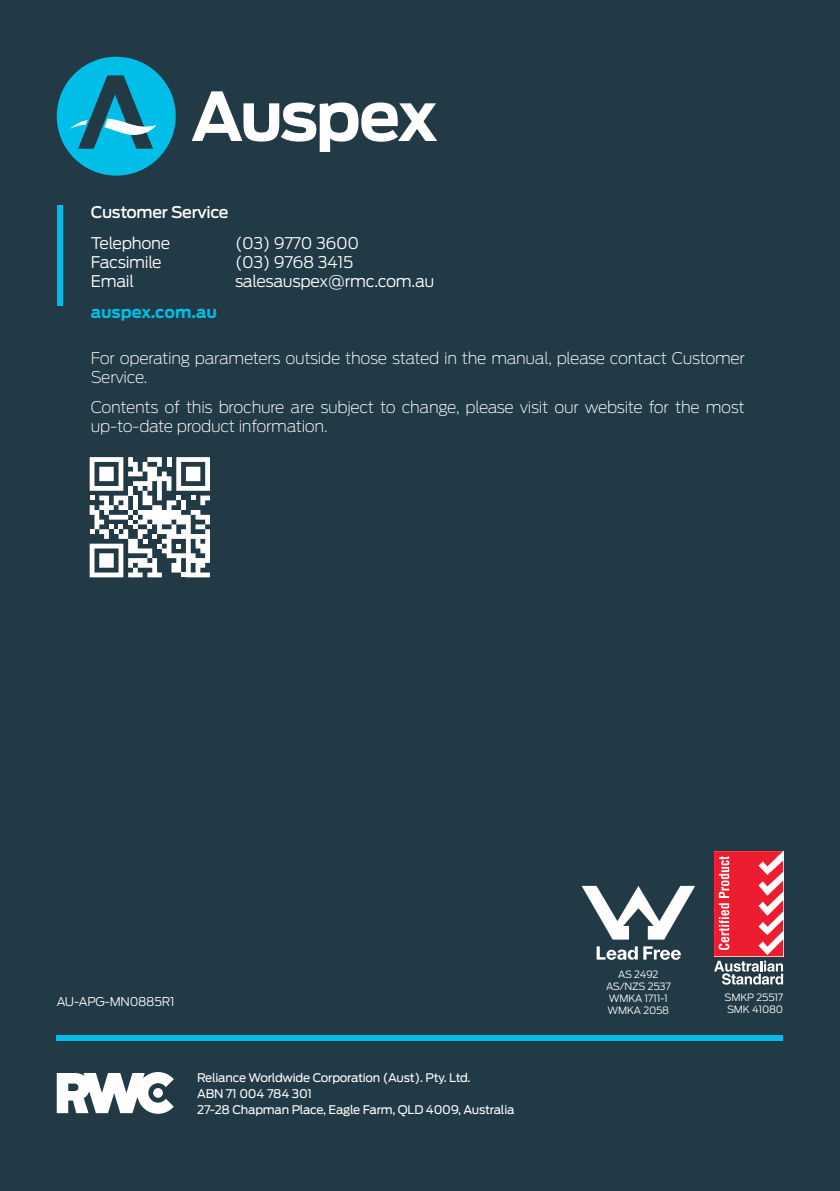
<style>
.page{position:relative;width:840px;height:1191px;background:#fff}
.page>*{position:absolute;margin:0;border:0;box-sizing:border-box;transform-origin:0 0}
.t1{font:200 16px/19px "Antenna";letter-spacing:-.02em;color:#fff}
.t2{font:300 16px "Antenna";letter-spacing:-.02em;color:#fff}
.t3{font:500 16px "Antenna";letter-spacing:-.02em;color:#fff}
.t4{font:700 16px "Antenna";letter-spacing:-.005em;color:#00bee8}
.t5{font:300 12px "Antenna";letter-spacing:-.02em;color:#fff}
.t6{font:11.8px/16.4px "Antenna";letter-spacing:-.02em;color:#fff}
.t7{font:300 10px/12px "Antenna";letter-spacing:-.02em;color:#fff;text-align:center}
</style>
<div class="page">
<div style="left:0;top:0;width:839px;height:1191px;background:#223a45"></div>
<div style="left:57px;top:1035px;width:725px;height:5px;background:#00bee8"></div>
<svg style="left:714px;top:851px;width:68px;height:133px;background:#d65360"></svg>
<div style="left:57px;top:205px;width:5px;height:101px;background:#00bee8"></div>
<svg style="left:581px;top:886px;width:113px;height:53px"></svg>
<svg style="left:643px;top:946px;width:37px;height:14px"></svg>
<svg style="left:596px;top:946px;width:41px;height:14px"></svg>
<div style="left:57px;top:57px;width:119px;height:119px;background:#00bee8;border-radius:50%"></div>
<svg style="left:192px;top:91px;width:245px;height:61px"></svg>
<svg style="left:70px;top:75px;width:86px;height:74px"></svg>
<svg style="left:57px;top:1072px;width:117px;height:41px"></svg>
<svg style="left:90px;top:457px;width:120px;height:120px"></svg>
<p class="t3" style="left:91px;top:203px;width:139px">Customer Service</p>
<p class="t2" style="left:91px;top:233px;width:81px">Telephone</p>
<p class="t2" style="left:235px;top:233px;width:126px">(03) 9770 3600</p>
<p class="t2" style="left:91px;top:253px;width:72px">Facsimile</p>
<p class="t2" style="left:235px;top:253px;width:120px">(03) 9768 3415</p>
<p class="t2" style="left:91px;top:272px;width:45px">Email</p>
<p class="t2" style="left:235px;top:272px;width:201px">salesauspex@rmc.com.au</p>
<p class="t4" style="left:91px;top:302px;width:127px">auspex.com.au</p>
<p class="t1" style="left:91px;top:348px;width:655px">For operating parameters outside those stated in the manual, please contact Customer<br>Service.</p>
<p class="t1" style="left:91px;top:398px;width:655px">Contents of this brochure are subject to change, please visit our website for the most up-to-date product information.</p>
<p class="t5" style="left:57px;top:995px;width:119px">AU-APG-MN0885R1</p>
<p class="t6" style="left:197px;top:1069px;width:318px">Reliance Worldwide Corporation (Aust). Pty. Ltd.<br>ABN 71 004 784 301<br>27-28 Chapman Place, Eagle Farm, QLD 4009, Australia</p>
<p class="t7" style="left:605px;top:968px;width:66px">AS 2492<br>AS/NZS 2537<br>WMKA 1711-1<br>WMKA 2058</p>
<p class="t7" style="left:724px;top:991px;width:60px;text-align:left">SMKP 25517<br>SMK 41080</p>
</div>
